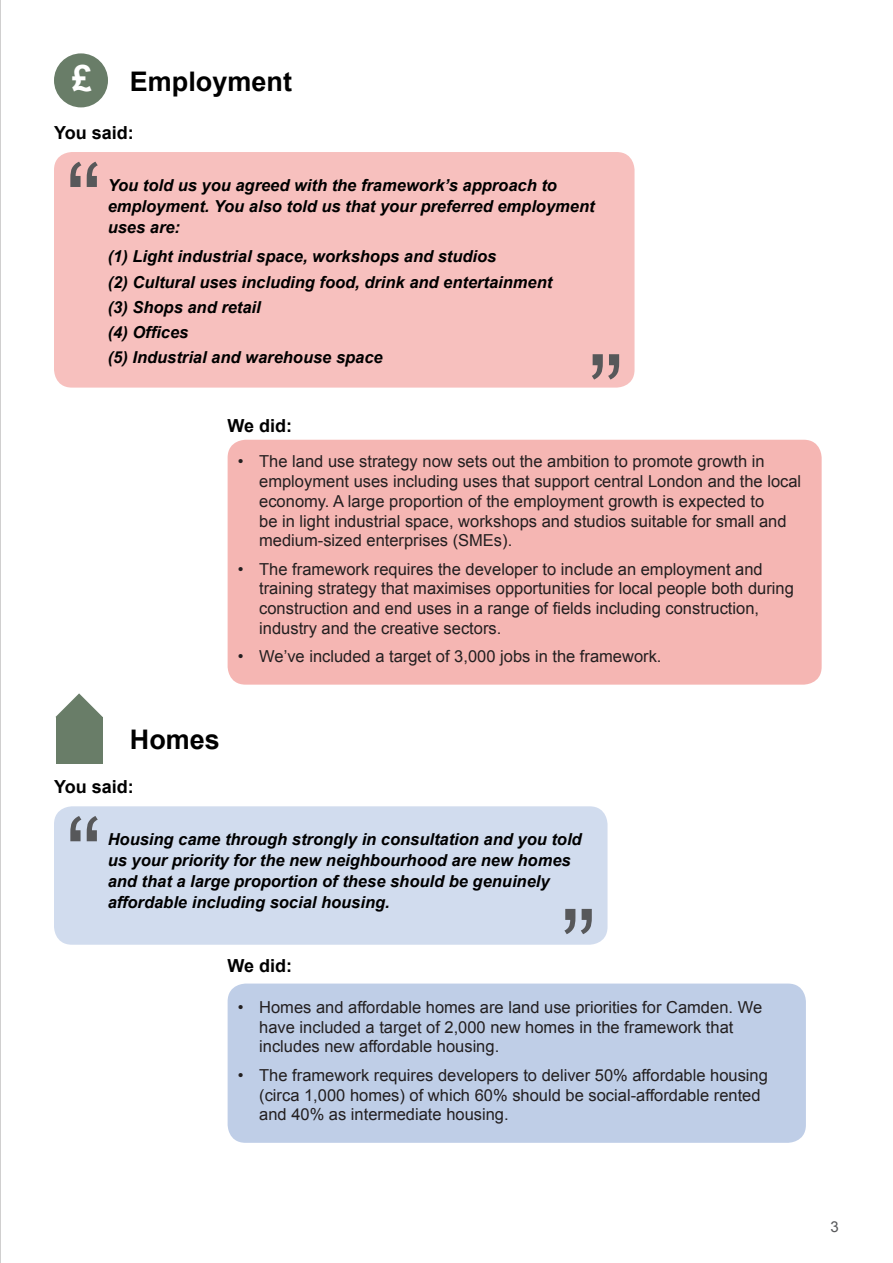
<style>
.page{position:relative;width:893px;height:1263px;background:#fff}
.page>*{position:absolute;margin:0;border:0;box-sizing:border-box;transform-origin:0 0}
.t1{font:108px "Arial";color:#57585a}
.t2{font:700 36px "Arial";color:#fff}
.Quotations{font:700 27px "Arial";color:#000}
.Quotations-2{font:700 18px "Arial";color:#000}
.t3{font:16.5px/19.8px "Arial";color:#231f20}
.Quotations_2{font:italic 700 16.5px/21px "Arial";color:#000}
.t4{font:15px "Arial";color:#57585a}
</style>
<div class="page">
<div style="left:54px;top:152px;width:580px;height:236px;background:#f7c0be;border-radius:18px"></div>
<div style="left:228px;top:440px;width:594px;height:245px;background:#f5b6b3;border-radius:18px"></div>
<div style="left:54px;top:806px;width:554px;height:139px;background:#d1dcee;border-radius:18px"></div>
<div style="left:228px;top:983px;width:578px;height:160px;background:#bfcee7;border-radius:18px"></div>
<div style="left:56px;top:717px;width:46px;height:47px;background:#697d68"></div>
<svg style="left:56px;top:693px;width:47px;height:47px"></svg>
<div style="left:54px;top:53px;width:54px;height:54px;background:#697d68;border-radius:50%"></div>
<hr style="left:0;top:0;width:1px;height:1263px;background:#231f20">
<p class="t2" style="left:72px;top:55px;width:22px">£</p>
<p class="Quotations" style="left:130px;top:63px;width:164px">Employment</p>
<p class="Quotations-2" style="left:54px;top:121px;width:81px">You said:</p>
<p class="t1" style="left:66px;top:132px;width:37px">“</p>
<p class="Quotations_2" style="left:108px;top:175px;width:488px">You told us you agreed with the framework’s approach to employment. You also told us that your preferred employment uses are:</p>
<p class="Quotations_2" style="left:108px;top:247px;width:390px">(1) Light industrial space, workshops and studios</p>
<p class="Quotations_2" style="left:108px;top:272px;width:446px">(2) Cultural uses including food, drink and entertainment</p>
<p class="Quotations_2" style="left:108px;top:297px;width:155px">(3) Shops and retail</p>
<p class="Quotations_2" style="left:108px;top:322px;width:82px">(4) Offices</p>
<p class="Quotations_2" style="left:108px;top:348px;width:277px">(5) Industrial and warehouse space</p>
<p class="t1" style="left:623px;top:410px;width:37px;rotate:-180deg">“</p>
<p class="Quotations-2" style="left:228px;top:413px;width:66px">We did:</p>
<p class="t3" style="left:259px;top:452px;width:544px;text-indent:-21px">• The land use strategy now sets out the ambition to promote growth in employment uses including uses that support central London and the local economy. A large proportion of the employment growth is expected to<br>be in light industrial space, workshops and studios suitable for small and medium-sized enterprises (SMEs).</p>
<p class="t3" style="left:259px;top:559px;width:536px;text-indent:-21px">• The framework requires the developer to include an employment and training strategy that maximises opportunities for local people both during construction and end uses in a range of fields including construction, industry and the creative sectors.</p>
<p class="t3" style="left:238px;top:647px;width:425px">• We’ve included a target of 3,000 jobs in the framework.</p>
<p class="Quotations" style="left:130px;top:721px;width:92px">Homes</p>
<p class="Quotations-2" style="left:54px;top:774px;width:81px">You said:</p>
<p class="t1" style="left:66px;top:786px;width:37px">“</p>
<p class="Quotations_2" style="left:108px;top:829px;width:475px">Housing came through strongly in consultation and you told us your priority for the new neighbourhood are new homes and that a large proportion of these should be genuinely</p>
<p class="Quotations_2" style="left:108px;top:892px;width:284px">affordable including social housing.</p>
<p class="Quotations-2" style="left:228px;top:954px;width:66px">We did:</p>
<p class="t1" style="left:596px;top:964px;width:37px;rotate:-180deg">“</p>
<p class="t3" style="left:259px;top:997px;width:504px;text-indent:-21px">• Homes and affordable homes are land use priorities for Camden. We have included a target of 2,000 new homes in the framework that includes new affordable housing.</p>
<p class="t3" style="left:259px;top:1065px;width:510px;text-indent:-21px">• The framework requires developers to deliver 50% affordable housing (circa 1,000 homes) of which 60% should be social-affordable rented and 40% as intermediate housing.</p>
<p class="t4" style="left:831px;top:1217px;width:10px">3</p>
</div>
